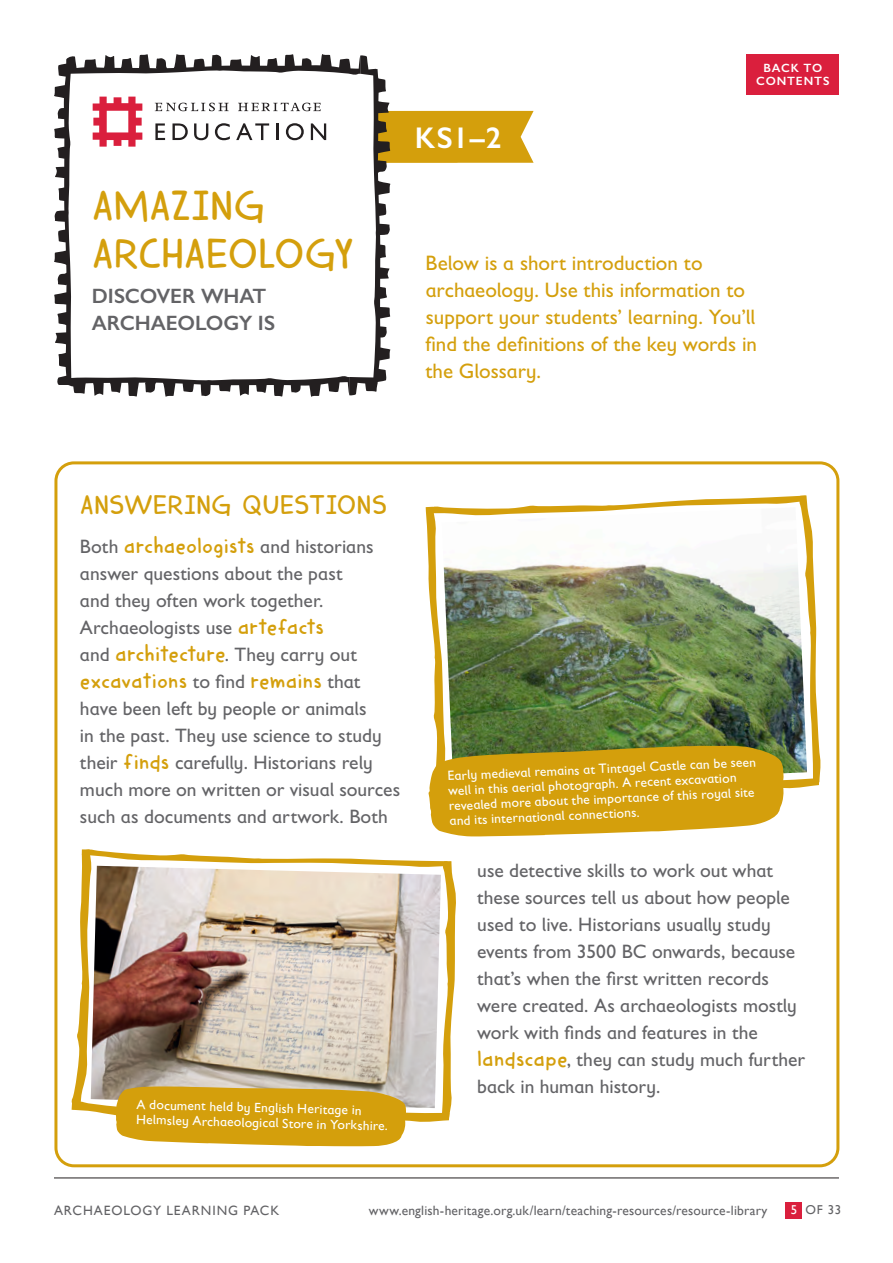
<style>
.page{position:relative;width:893px;height:1263px;background:#fff}
.page>*{position:absolute;margin:0;border:0;box-sizing:border-box;transform-origin:0 0}
.Main_Headings_Harima{font:42px/48px "Harimau Dua";letter-spacing:-.005em;color:#d49f0c}
.t1{font:600 30px "Gill Sans";color:#fff}
.Subheadings_Harimau{font:27px "Harimau Dua";color:#d49f0c}
.Body_copy{font:22.5px "Harimau Dua";letter-spacing:-.005em;color:#d49f0c}
.Page_heading{font:21px/27px "Gill Sans Infant Std";color:#d49f0c}
.Main_Sub-heading_Gre{font:600 20.85px/27px "Gill Sans";letter-spacing:-.005em;color:#636366}
.Body_copy-2{font:19.5px/27px "Gill Sans Infant Std";color:#636366}
.Captions{font:13.5px/14.9px "Gill Sans Infant Std";color:#fff}
.t2{font:13.5px "Gill Sans";letter-spacing:.015em;color:#636366}
.t3{font:13.5px "Gill Sans";letter-spacing:.07em;color:#636366}
.t4{font:12.9px "Gill Sans";color:#636366}
.t5{font:600 12px/13.5px "Gill Sans";letter-spacing:.065em;color:#fff;text-align:center}
.s1{font-family:"Harimau Dua";font-size:22.5px;color:#d49f0c}
.s2{font-family:"Gill Sans Infant Std";font-size:19.5px;color:#636366}
.s3{color:#fff}
</style>
<div class="page">
<div style="left:54px;top:461px;width:785px;height:706px;border:3px solid #d49f0c;border-radius:18px"></div>
<div style="left:747px;top:54px;width:92px;height:40px;background:#da1f3d"></div>
<hr style="left:54px;top:1177px;width:785px;height:1px;background:#231f20">
<div style="left:785px;top:1202px;width:16px;height:16px;background:#da1f3d"></div>
<svg style="left:54px;top:54px;width:480px;height:343px"></svg>
<img style="left:71px;top:849px;width:385px;height:297px">
<img style="left:426px;top:495px;width:395px;height:341px">
<p class="Main_Headings_Harima" style="left:92px;top:179px;width:264px">AMAZING<br>ARCHAEOLOGY</p>
<p class="Main_Sub-heading_Gre" style="left:92px;top:282px;width:185px">DISCOVER WHAT<br>ARCHAEOLOGY IS</p>
<p class="t1" style="left:415px;top:120px;width:89px">KS1–2</p>
<p class="t5" style="left:756px;top:61px;width:75px">BACK TO<br>CONTENTS</p>
<p class="Page_heading" style="left:425px;top:250px;width:333px">Below is a short introduction to archaeology. Use this information to support your students’ learning. You’ll find the definitions of the key words in the Glossary.</p>
<p class="Subheadings_Harimau" style="left:80px;top:484px;width:309px">ANSWERING QUESTIONS</p>
<p class="Body_copy-2" style="left:80px;top:533px;width:295px">Both <span class="s1">archaeologists</span> and historians answer questions about the past and they often work together.<br>Archaeologists use <span class="s1">artefacts<br></span>and <span class="s1">architecture</span>. They carry out</p>
<p class="Body_copy" style="left:80px;top:663px;width:282px">excavations <span class="s2">to find</span> remains <span class="s2">that</span></p>
<p class="Body_copy-2" style="left:80px;top:695px;width:322px">have been left by people or animals<br>in the past. They use science to study their <span class="s1">finds</span> carefully. Historians rely much more on written or visual sources such as documents and artwork. Both</p>
<p class="Captions" style="left:137px;top:1096px;width:253px;rotate:2deg">A document held by English Heritage in<br>Helmsley Archaeological Store in Yorkshire.</p>
<p class="Captions" style="left:447px;top:769px;width:311px;rotate:-3deg">Early medieval remains at Tintagel Castle can be seen well in this aerial photograph. A recent excavation revealed more about the importance of this royal site and its international connections.</p>
<p class="Body_copy-2" style="left:477px;top:857px;width:329px">use detective skills to work out what these sources tell us about how people used to live. Historians usually study events from 3500 BC onwards, because that’s when the first written records were created. As archaeologists mostly work with finds and features in the <span class="s1">landscape</span>, they can study much further back in human history.</p>
<p class="t3" style="left:54px;top:1203px;width:227px">ARCHAEOLOGY LEARNING PACK</p>
<p class="t2" style="left:369px;top:1203px;width:400px">www.english-heritage.org.uk/learn/teaching-resources/resource-library</p>
<p class="t4" style="left:791px;top:1202px;width:52px"><span class="s3">5</span> OF 33</p>
</div>
